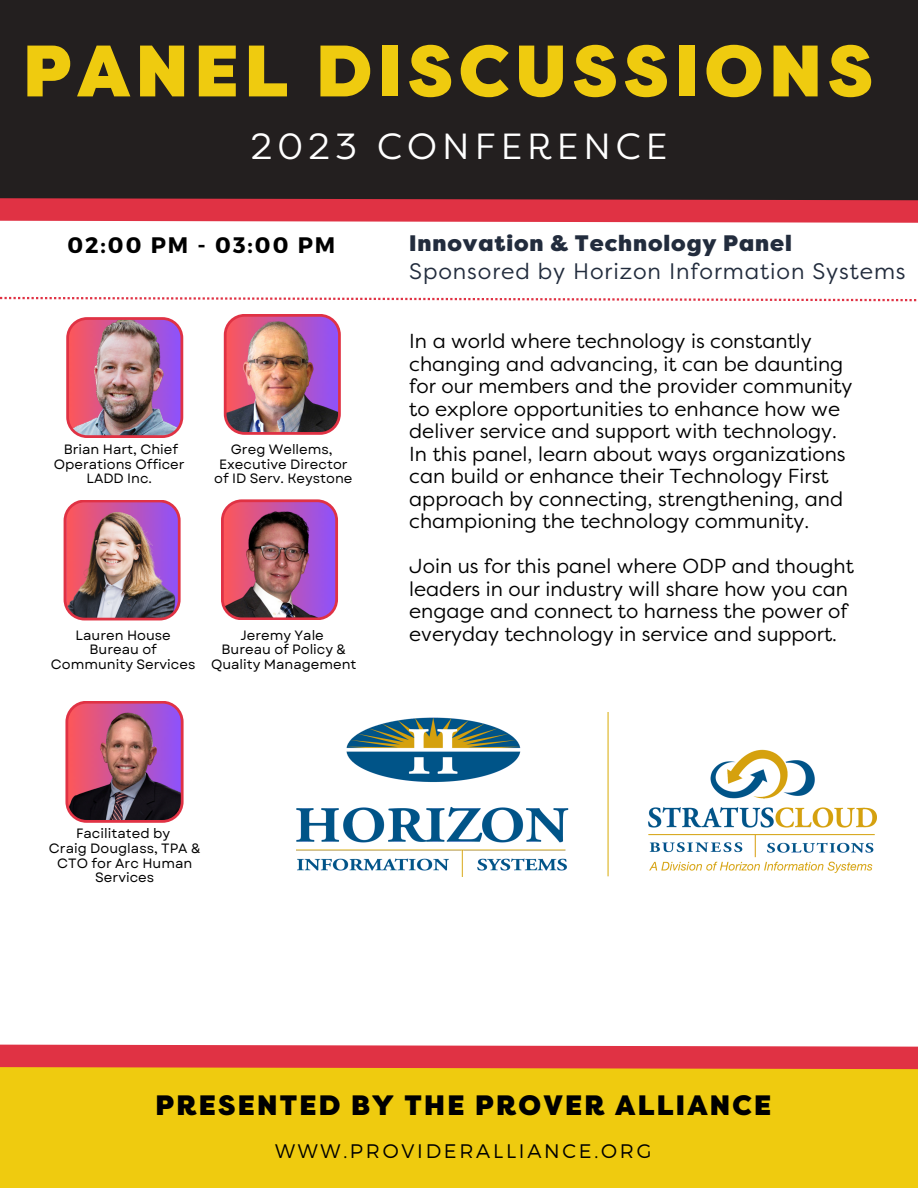
<style>
.page{position:relative;width:918px;height:1188px;background:#fff}
.page>*{position:absolute;margin:0;border:0;box-sizing:border-box;transform-origin:0 0}
.t1{font:900 72.6px "Filson Pro";letter-spacing:.08em;color:#efcb0f}
.t2{font:36.3px "Filson Pro";letter-spacing:.14em;color:#fff}
.t3{font:900 28.05px "Filson Pro";letter-spacing:.08em;color:#000}
.t4{font:22.35px "Filson Pro";letter-spacing:.04em;color:#222c3d}
.t5{font:900 22.35px "Filson Pro";letter-spacing:.04em;color:#222c3d}
.t6{font:700 22.35px "Montserrat";letter-spacing:.09em;color:#000}
.t7{font:20.25px/22.5px "Filson Pro";color:#000}
.t8{font:300 19.65px "Montserrat";letter-spacing:.14em;color:#000}
.t9{font:13.5px/14.7px "Garet";color:#000;text-align:center}
</style>
<div class="page">
<div style="left:0;top:0;width:918px;height:211px;background:#231f1f"></div>
<svg style="left:0;top:198px;width:918px;height:25px;background:#d83b4b"></svg>
<div style="left:0;top:1049px;width:918px;height:139px;background:#efcb0f"></div>
<svg style="left:0;top:1044px;width:918px;height:26px;background:#e2494b"></svg>
<img style="left:224px;top:314px;width:117px;height:121px">
<svg style="left:0;top:297px;width:917px;height:4px"></svg>
<img style="left:65px;top:701px;width:119px;height:122px">
<img style="left:66px;top:317px;width:117px;height:121px">
<img style="left:221px;top:499px;width:117px;height:121px">
<img style="left:64px;top:500px;width:117px;height:120px">
<img style="left:296px;top:712px;width:581px;height:164px">
<p class="t1" style="left:23px;top:30px;width:852px">PANEL DISCUSSIONS</p>
<p class="t2" style="left:251px;top:125px;width:418px">2023 CONFERENCE</p>
<p class="t6" style="left:67px;top:230px;width:269px">02:00 PM - 03:00 PM</p>
<p class="t5" style="left:409px;top:230px;width:384px">Innovation &amp; Technology Panel</p>
<p class="t4" style="left:409px;top:258px;width:498px">Sponsored by Horizon Information Systems</p>
<p class="t9" style="left:54px;top:442px;width:133px">Brian Hart, Chief<br>Operations Officer</p>
<p class="t9" style="left:86px;top:471px;width:67px">LADD Inc.</p>
<p class="t9" style="left:231px;top:442px;width:103px">Greg Wellems,</p>
<p class="t9" style="left:214px;top:457px;width:140px">Executive Director of ID Serv. Keystone</p>
<p class="t9" style="left:76px;top:628px;width:97px">Lauren House</p>
<p class="t9" style="left:51px;top:642px;width:146px">Bureau of<br>Community Services</p>
<p class="t9" style="left:240px;top:628px;width:85px">Jeremy Yale</p>
<p class="t9" style="left:211px;top:642px;width:147px">Bureau of Policy &amp;<br>Quality Management</p>
<p class="t7" style="left:409px;top:330px;width:445px">In a world where technology is constantly changing and advancing, it can be daunting for our members and the provider community to explore opportunities to enhance how we deliver service and support with technology.<br>In this panel, learn about ways organizations can build or enhance their Technology First approach by connecting, strengthening, and championing the technology community.</p>
<p class="t7" style="left:409px;top:555px;width:446px">Join us for this panel where ODP and thought leaders in our industry will share how you can engage and connect to harness the power of everyday technology in service and support.</p>
<p class="t9" style="left:76px;top:826px;width:96px">Facilitated by</p>
<p class="t9" style="left:49px;top:841px;width:153px">Craig Douglass, TPA &amp;<br>CTO for Arc Human<br>Services</p>
<p class="t3" style="left:155px;top:1090px;width:617px">PRESENTED BY THE PROVER ALLIANCE</p>
<p class="t8" style="left:275px;top:1138px;width:378px">WWW.PROVIDERALLIANCE.ORG</p>
</div>
